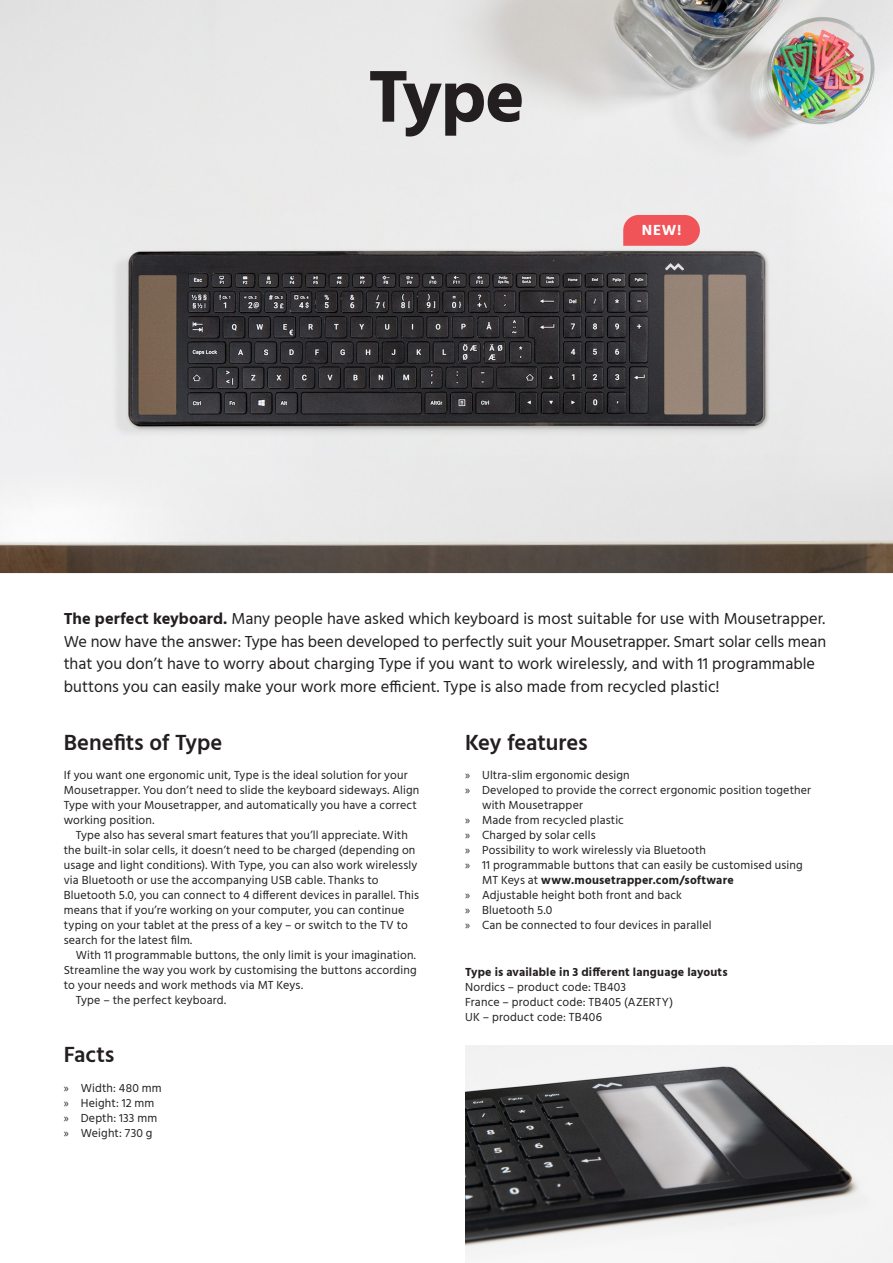
<style>
.page{position:relative;width:893px;height:1263px;background:#fff}
.page>*{position:absolute;margin:0;border:0;box-sizing:border-box;transform-origin:0 0}
.t1{font:700 75px "Hind";color:#231f20}
.t2{font:600 22.5px "Hind";letter-spacing:-.005em;color:#231f20}
.t3{font:16.35px/22.5px "Hind";color:#231f20}
.t4{font:700 15px "Hind";color:#fff}
.t5{font:12px/15px "Hind";letter-spacing:.015em;color:#231f20}
.t6{font:700 12px "Hind";letter-spacing:.015em;color:#231f20}
.s1{font-weight:700}
.s2{font-family:"Myriad Pro"}
</style>
<div class="page">
<img style="left:0;top:0;width:893px;height:454px">
<img style="left:465px;top:1045px;width:428px;height:218px">
<img style="left:0;top:454px;width:893px;height:119px">
<svg style="left:623px;top:215px;width:77px;height:31px"></svg>
<p class="t1" style="left:368px;top:52px;width:159px">Type</p>
<p class="t4" style="left:642px;top:221px;width:41px">NEW!</p>
<p class="t3" style="left:64px;top:608px;width:764px"><span class="s1">The perfect keyboard.</span> Many people have asked which keyboard is most suitable for use with Mousetrapper.<br>We now have the answer: Type has been developed to perfectly suit your Mousetrapper. Smart solar cells mean that you don’t have to worry about charging Type if you want to work wirelessly, and with 11 programmable buttons you can easily make your work more efficient. Type is also made from recycled plastic!</p>
<p class="t2" style="left:465px;top:726px;width:124px">Key features</p>
<p class="t5" style="left:465px;top:768px;width:166px"><span class="s2">»</span> Ultra-slim ergonomic design</p>
<p class="t5" style="left:482px;top:783px;width:331px;text-indent:-17px"><span class="s2">»</span> Developed to provide the correct ergonomic position together with Mousetrapper</p>
<p class="t5" style="left:465px;top:813px;width:160px"><span class="s2">»</span> Made from recycled plastic</p>
<p class="t5" style="left:465px;top:828px;width:132px"><span class="s2">»</span> Charged by solar cells</p>
<p class="t5" style="left:465px;top:843px;width:242px"><span class="s2">»</span> Possibility to work wirelessly via Bluetooth</p>
<p class="t5" style="left:482px;top:858px;width:322px;text-indent:-17px"><span class="s2">»</span> 11 programmable buttons that can easily be customised using<br>MT Keys at <span class="s1">www.mousetrapper.com/software</span></p>
<p class="t5" style="left:465px;top:888px;width:218px"><span class="s2">»</span> Adjustable height both front and back</p>
<p class="t5" style="left:465px;top:903px;width:89px"><span class="s2">»</span> Bluetooth 5.0</p>
<p class="t5" style="left:465px;top:918px;width:248px"><span class="s2">»</span> Can be connected to four devices in parallel</p>
<p class="t2" style="left:64px;top:726px;width:160px">Benefits of Type</p>
<p class="t5" style="left:64px;top:768px;width:357px">If you want one ergonomic unit, Type is the ideal solution for your Mousetrapper. You don’t need to slide the keyboard sideways. Align Type with your Mousetrapper, and automatically you have a correct working position.</p>
<p class="t5" style="left:64px;top:828px;width:357px;text-indent:12px">Type also has several smart features that you’ll appreciate. With the built-in solar cells, it doesn’t need to be charged (depending on usage and light conditions). With Type, you can also work wirelessly via Bluetooth or use the accompanying USB cable. Thanks to Bluetooth 5.0, you can connect to 4 different devices in parallel. This means that if you’re working on your computer, you can continue typing on your tablet at the press of a key – or switch to the TV to search for the latest film.</p>
<p class="t5" style="left:64px;top:948px;width:354px;text-align:justify;text-indent:12px">With 11 programmable buttons, the only limit is your imagination.<br>Streamline the way you work by customising the buttons according to your needs and work methods via MT Keys.</p>
<p class="t5" style="left:76px;top:993px;width:152px">Type – the perfect keyboard.</p>
<p class="t6" style="left:465px;top:965px;width:264px">Type is available in 3 different language layouts</p>
<p class="t5" style="left:465px;top:980px;width:163px">Nordics – product code: TB403</p>
<p class="t5" style="left:465px;top:995px;width:210px">France – product code: TB405 (AZERTY)</p>
<p class="t5" style="left:465px;top:1010px;width:138px">UK – product code: TB406</p>
<p class="t2" style="left:64px;top:1039px;width:52px">Facts</p>
<p class="t5" style="left:64px;top:1081px;width:99px"><span class="s2">»</span> Width: 480 mm</p>
<p class="t5" style="left:64px;top:1096px;width:92px"><span class="s2">»</span> Height: 12 mm</p>
<p class="t5" style="left:64px;top:1111px;width:95px"><span class="s2">»</span> Depth: 133 mm</p>
<p class="t5" style="left:64px;top:1126px;width:90px"><span class="s2">»</span> Weight: 730 g</p>
</div>
